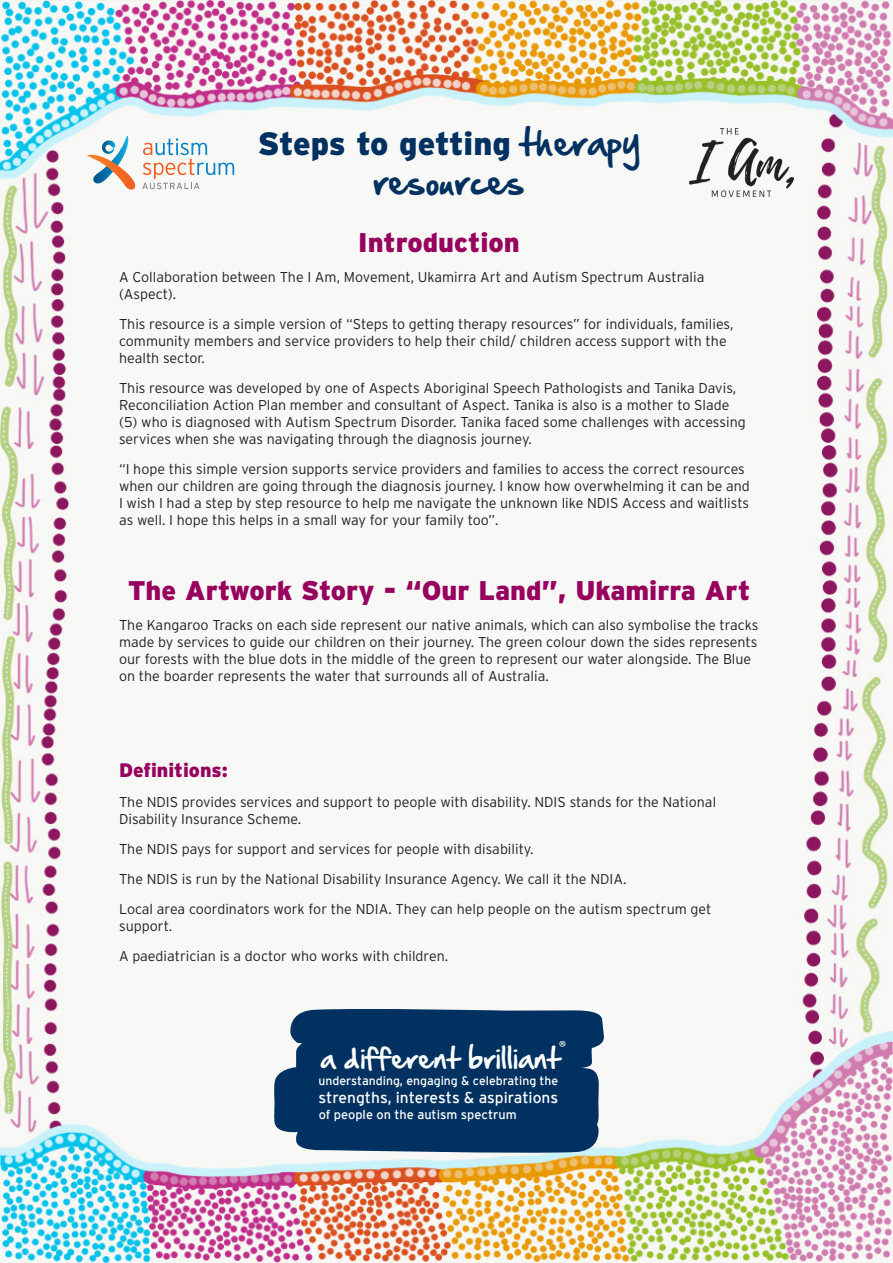
<style>
.page{position:relative;width:893px;height:1263px;background:#fff}
.page>*{position:absolute;margin:0;border:0;box-sizing:border-box;transform-origin:0 0}
.t1{font:32.25px/38.7px "Hand Of Sean";color:#003160;text-align:center}
.t2{font:900 27px "Interstate";color:#97015e}
.t3{font:24.9px "Hand Of Sean";letter-spacing:.025em;color:#fff}
.t4{font:900 19.5px "Interstate";color:#97015e}
.t5{font:17.7px "Myriad Pro";color:#fff}
.t6{font:15.6px "Interstate";color:#fff}
.t7{font:300 14.25px/17.1px "Interstate";color:#231f20}
.t8{font:12.75px "Interstate";color:#fff}
.t9{font:12.3px "Interstate";color:#fff}
.s1{font-family:"Interstate";font-weight:900}
</style>
<div class="page">
<img style="left:0;top:1px;width:892px;height:1262px">
<svg style="left:274px;top:1009px;width:330px;height:144px;background:#123f6b"></svg>
<img style="left:690px;top:128px;width:104px;height:69px">
<svg style="left:86px;top:136px;width:148px;height:54px"></svg>
<p class="t1" style="left:258px;top:123px;width:384px"><span class="s1">Steps to getting</span> therapy resources</p>
<p class="t2" style="left:358px;top:227px;width:163px">Introduction</p>
<p class="t7" style="left:119px;top:268px;width:587px">A Collaboration between The I Am, Movement, Ukamirra Art and Autism Spectrum Australia (Aspect).</p>
<p class="t7" style="left:119px;top:315px;width:616px">This resource is a simple version of “Steps to getting therapy resources” for individuals, families, community members and service providers to help their child/ children access support with the health sector.</p>
<p class="t7" style="left:119px;top:379px;width:628px">This resource was developed by one of Aspects Aboriginal Speech Pathologists and Tanika Davis, Reconciliation Action Plan member and consultant of Aspect. Tanika is also is a mother to Slade (5) who is diagnosed with Autism Spectrum Disorder. Tanika faced some challenges with accessing services when she was navigating through the diagnosis journey.</p>
<p class="t7" style="left:119px;top:460px;width:632px">“I hope this simple version supports service providers and families to access the correct resources when our children are going through the diagnosis journey. I know how overwhelming it can be and I wish I had a step by step resource to help me navigate the unknown like NDIS Access and waitlists as well. I hope this helps in a small way for your family too”.</p>
<p class="t2" style="left:128px;top:575px;width:624px">The Artwork Story - “Our Land”, Ukamirra Art</p>
<p class="t7" style="left:119px;top:616px;width:641px">The Kangaroo Tracks on each side represent our native animals, which can also symbolise the tracks made by services to guide our children on their journey. The green colour down the sides represents our forests with the blue dots in the middle of the green to represent our water alongside. The Blue on the boarder represents the water that surrounds all of Australia.</p>
<p class="t4" style="left:119px;top:759px;width:110px">Definitions:</p>
<p class="t7" style="left:119px;top:793px;width:599px">The NDIS provides services and support to people with disability. NDIS stands for the National<br>Disability Insurance Scheme.</p>
<p class="t7" style="left:119px;top:840px;width:416px">The NDIS pays for support and services for people with disability.</p>
<p class="t7" style="left:119px;top:870px;width:509px">The NDIS is run by the National Disability Insurance Agency. We call it the NDIA.</p>
<p class="t7" style="left:119px;top:900px;width:594px">Local area coordinators work for the NDIA. They can help people on the autism spectrum get support.</p>
<p class="t7" style="left:119px;top:947px;width:331px">A paediatrician is a doctor who works with children.</p>
<p class="t5" style="left:559px;top:1036px;width:9px">®</p>
<p class="t3" style="left:321px;top:1035px;width:241px">a different brilliant</p>
<p class="t9" style="left:319px;top:1074px;width:241px">understanding, engaging &amp; celebrating the</p>
<p class="t6" style="left:319px;top:1088px;width:241px">strengths, interests &amp; aspirations</p>
<p class="t8" style="left:319px;top:1108px;width:200px">of people on the autism spectrum</p>
</div>
